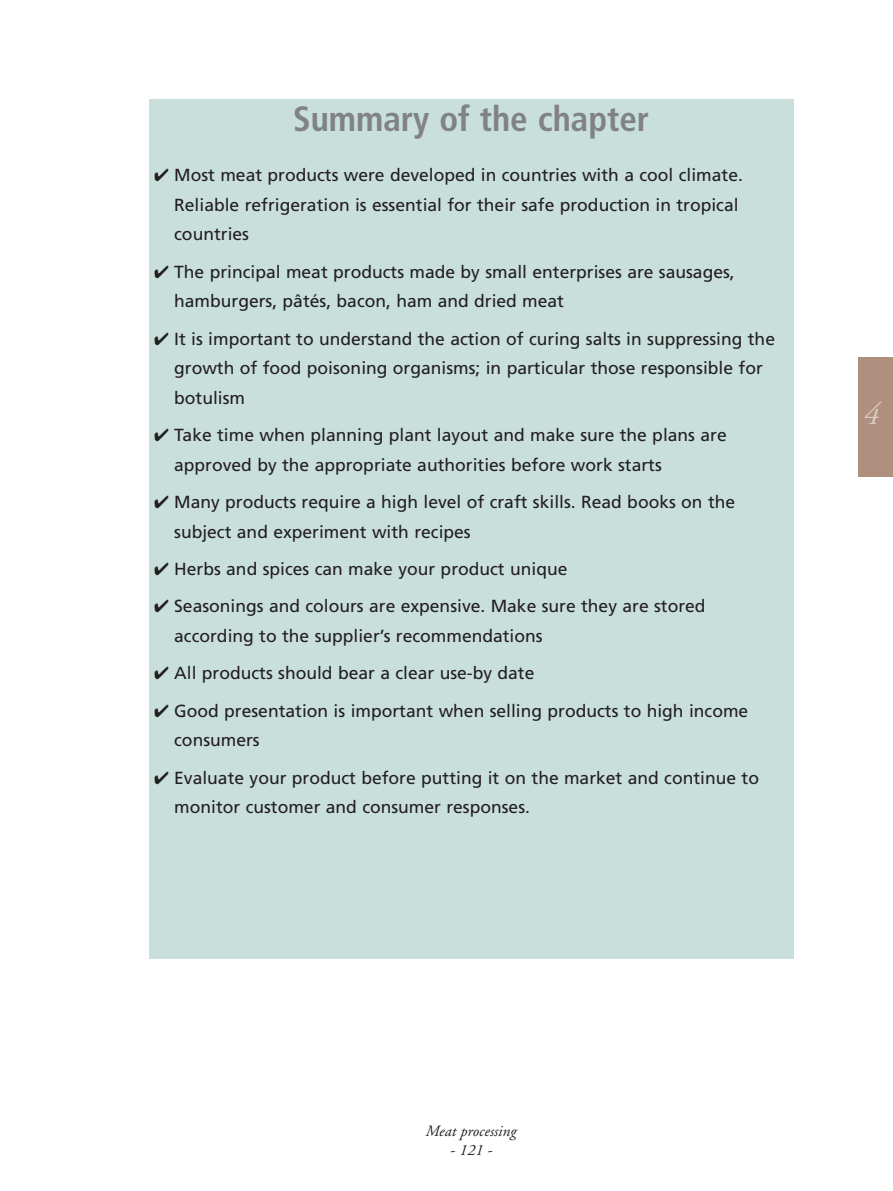
<style>
.page{position:relative;width:893px;height:1191px;background:#fff}
.page>*{position:absolute;margin:0;border:0;box-sizing:border-box;transform-origin:0 0}
.t1{font:700 condensed 35px "Frutiger";color:#808285}
.t2{font:italic 31.5px "Adobe Garamond";color:#daccc3}
.t3{font:17.5px/29.8px "Frutiger";color:#231f20}
.t4{font:italic 15.75px "Adobe Garamond";color:#231f20}
</style>
<div class="page">
<div style="left:858px;top:358px;width:35px;height:119px;background:#af907f"></div>
<div style="left:149px;top:100px;width:645px;height:859px;background:#c9dfdb"></div>
<h1 class="t1" style="left:293px;top:105px;width:357px">Summary of the chapter</h1>
<p class="t3" style="left:174px;top:161px;width:570px;text-indent:-20px">✔ Most meat products were developed in countries with a cool climate.<br>Reliable refrigeration is essential for their safe production in tropical countries</p>
<p class="t3" style="left:174px;top:258px;width:562px;text-indent:-20px">✔ The principal meat products made by small enterprises are sausages, hamburgers, pâtés, bacon, ham and dried meat</p>
<p class="t3" style="left:174px;top:325px;width:602px;text-indent:-20px">✔ It is important to understand the action of curing salts in suppressing the growth of food poisoning organisms; in particular those responsible for botulism</p>
<p class="t3" style="left:174px;top:422px;width:554px;text-indent:-20px">✔ Take time when planning plant layout and make sure the plans are approved by the appropriate authorities before work starts</p>
<p class="t3" style="left:174px;top:489px;width:562px;text-indent:-20px">✔ Many products require a high level of craft skills. Read books on the subject and experiment with recipes</p>
<p class="t3" style="left:154px;top:555px;width:415px">✔ Herbs and spices can make your product unique</p>
<p class="t3" style="left:174px;top:593px;width:533px;text-indent:-20px">✔ Seasonings and colours are expensive. Make sure they are stored according to the supplier’s recommendations</p>
<p class="t3" style="left:154px;top:660px;width:382px">✔ All products should bear a clear use-by date</p>
<p class="t3" style="left:174px;top:697px;width:576px;text-indent:-20px">✔ Good presentation is important when selling products to high income consumers</p>
<p class="t3" style="left:174px;top:764px;width:586px;text-indent:-20px">✔ Evaluate your product before putting it on the market and continue to monitor customer and consumer responses.</p>
<h2 class="t2" style="left:862px;top:402px;width:18px">4</h2>
<p class="t4" style="left:425px;top:1124px;width:92px">Meat processing</p>
<p class="t4" style="left:450px;top:1143px;width:44px">- 121 -</p>
</div>
